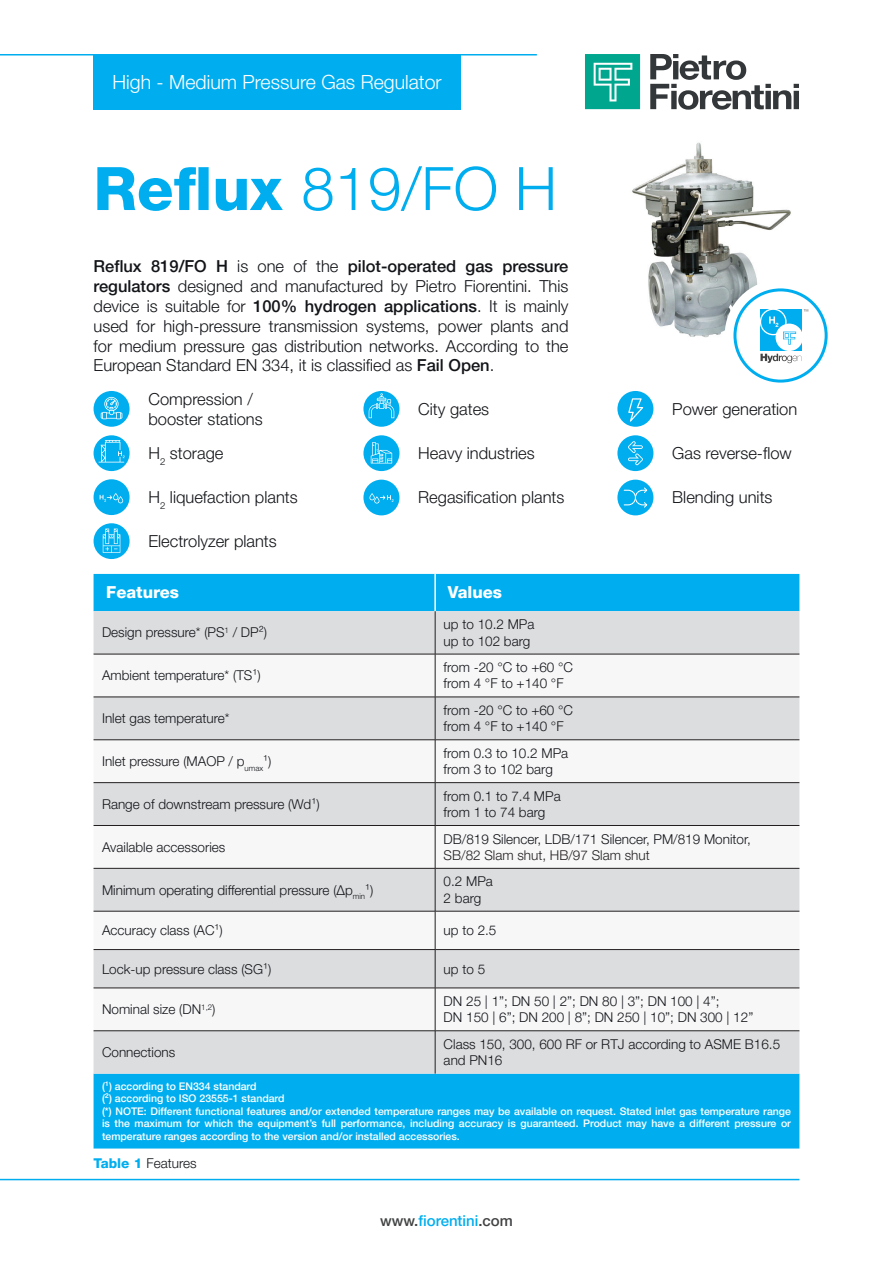
<style>
.page{position:relative;width:893px;height:1263px;background:#fff}
.page>*{position:absolute;margin:0;border:0;box-sizing:border-box;transform-origin:0 0}
.Titolo_Capitolo{font:300 60px "Helvetica Neue LT Pro";color:#00aeef}
.t1{font:300 19.5px "Helvetica Neue LT Pro";color:#fff}
.Testo{font:300 16.5px/19.8px "Helvetica Neue LT Pro";color:#121418;text-align:justify}
.titoli_tabella_bianc{font:800 16.5px "Helvetica Neue LT Pro";color:#fff}
.titoletto_technische{font:500 15px "Helvetica Neue LT Pro";color:#00aeef}
.testo_tabella{font:300 13.5px/16.2px "Helvetica Neue LT Pro";color:#121418}
.testo_tabella-2{font:500 10.5px/12.6px "Helvetica Neue LT Pro";color:#fff;text-align:justify}
.s1{font-weight:800}
.s2{font-weight:500}
.s3{color:#231f20}
.s4{font-weight:800;color:#00aeef}
.s5{color:#414243}
</style>
<div class="page">
<hr style="left:0;top:54px;width:537px;height:2px;background:#00aeef">
<hr style="left:0;top:1179px;width:799px;height:1px;background:#00aeef">
<div style="left:94px;top:55px;width:367px;height:55px;background:#00aeef"></div>
<svg style="left:650px;top:54px;width:149px;height:56px"></svg>
<svg style="left:585px;top:54px;width:55px;height:55px;background:#25b39e"></svg>
<img style="left:632px;top:142px;width:159px;height:196px">
<svg style="left:94px;top:435px;width:36px;height:36px"></svg>
<svg style="left:99px;top:440px;width:26px;height:22px"></svg>
<svg style="left:363px;top:391px;width:36px;height:36px"></svg>
<svg style="left:369px;top:393px;width:25px;height:25px"></svg>
<div style="left:617px;top:391px;width:36px;height:36px;background:#00aeef;border-radius:50%"></div>
<svg style="left:628px;top:398px;width:15px;height:24px"></svg>
<div style="left:363px;top:480px;width:36px;height:35px;background:#00aeef;border-radius:50%"></div>
<svg style="left:369px;top:493px;width:24px;height:10px"></svg>
<div style="left:617px;top:435px;width:36px;height:36px;background:#00aeef;border-radius:50%"></div>
<svg style="left:628px;top:441px;width:15px;height:24px"></svg>
<div style="left:94px;top:391px;width:36px;height:36px;background:#00aeef;border-radius:50%"></div>
<svg style="left:101px;top:397px;width:21px;height:22px"></svg>
<div style="left:363px;top:435px;width:36px;height:36px;background:#00aeef;border-radius:50%"></div>
<svg style="left:371px;top:442px;width:21px;height:21px"></svg>
<div style="left:94px;top:574px;width:705px;height:574px;background:#00aeef"></div>
<div style="left:94px;top:611px;width:705px;height:462px;background:#dcdddf"></div>
<svg style="left:94px;top:655px;width:705px;height:375px"></svg>
<hr style="left:434px;top:574px;width:2px;height:37px;background:#fff">
<hr style="left:435px;top:611px;width:1px;height:43px;background:#231f20">
<hr style="left:94px;top:654px;width:341px;height:1px;background:#231f20">
<hr style="left:435px;top:654px;width:364px;height:1px;background:#231f20">
<hr style="left:435px;top:654px;width:1px;height:43px;background:#231f20">
<hr style="left:94px;top:697px;width:341px;height:1px;background:#231f20">
<hr style="left:435px;top:697px;width:364px;height:1px;background:#231f20">
<hr style="left:435px;top:697px;width:1px;height:43px;background:#231f20">
<hr style="left:94px;top:739px;width:341px;height:1px;background:#231f20">
<hr style="left:435px;top:739px;width:364px;height:1px;background:#231f20">
<hr style="left:435px;top:740px;width:1px;height:42px;background:#231f20">
<hr style="left:94px;top:782px;width:341px;height:1px;background:#231f20">
<hr style="left:435px;top:782px;width:364px;height:1px;background:#231f20">
<hr style="left:435px;top:783px;width:1px;height:42px;background:#231f20">
<hr style="left:94px;top:825px;width:341px;height:1px;background:#231f20">
<hr style="left:435px;top:825px;width:364px;height:1px;background:#231f20">
<hr style="left:435px;top:826px;width:1px;height:42px;background:#231f20">
<hr style="left:94px;top:868px;width:341px;height:1px;background:#231f20">
<hr style="left:435px;top:868px;width:364px;height:1px;background:#231f20">
<hr style="left:435px;top:868px;width:1px;height:43px;background:#231f20">
<hr style="left:94px;top:911px;width:341px;height:1px;background:#231f20">
<hr style="left:435px;top:911px;width:364px;height:1px;background:#231f20">
<hr style="left:435px;top:911px;width:1px;height:38px;background:#231f20">
<hr style="left:94px;top:949px;width:341px;height:1px;background:#231f20">
<hr style="left:435px;top:949px;width:364px;height:1px;background:#231f20">
<hr style="left:435px;top:950px;width:1px;height:38px;background:#231f20">
<hr style="left:94px;top:988px;width:341px;height:1px;background:#231f20">
<hr style="left:435px;top:988px;width:364px;height:1px;background:#231f20">
<hr style="left:435px;top:988px;width:1px;height:42px;background:#231f20">
<hr style="left:94px;top:1030px;width:341px;height:1px;background:#231f20">
<hr style="left:435px;top:1030px;width:364px;height:1px;background:#231f20">
<hr style="left:435px;top:1031px;width:1px;height:43px;background:#231f20">
<div style="left:725px;top:280px;width:111px;height:111px;background:#fff;border-radius:50%"></div>
<div style="left:733px;top:288px;width:95px;height:95px;border:3px solid #00aeef;border-radius:50%"></div>
<svg style="left:760px;top:309px;width:48px;height:54px"></svg>
<div style="left:94px;top:479px;width:36px;height:36px;background:#00aeef;border-radius:50%"></div>
<svg style="left:100px;top:493px;width:23px;height:10px"></svg>
<svg style="left:94px;top:523px;width:36px;height:36px"></svg>
<svg style="left:103px;top:529px;width:17px;height:24px"></svg>
<div style="left:617px;top:480px;width:36px;height:35px;background:#00aeef;border-radius:50%"></div>
<svg style="left:623px;top:487px;width:25px;height:21px"></svg>
<h2 class="t1" style="left:113px;top:70px;width:331px">High - Medium Pressure Gas Regulator</h2>
<p class="Titolo_Capitolo" style="left:94px;top:152px;width:465px"><span class="s1">Reflux</span> 819/FO H</p>
<p class="Testo" style="left:94px;top:256px;width:476px"><span class="s2">Reflux 819/FO H</span> is one of the <span class="s2">pilot-operated gas pressure regulators</span> designed and manufactured by Pietro Fiorentini. This device is suitable for <span class="s2">100% hydrogen applications</span>. It is mainly used for high-pressure transmission systems, power plants and for medium pressure gas distribution networks. According to the European Standard EN 334, it is classified as <span class="s2">Fail Open</span>.</p>
<p class="Testo" style="left:418px;top:399px;width:72px">City gates</p>
<p class="Testo" style="left:672px;top:399px;width:127px">Power generation</p>
<p class="Testo" style="left:148px;top:389px;width:106px">Compression /</p>
<p class="Testo" style="left:148px;top:409px;width:116px">booster stations</p>
<p class="Testo" style="left:148px;top:443px;width:77px">H<sub>2</sub> storage</p>
<p class="Testo" style="left:418px;top:443px;width:118px">Heavy industries</p>
<p class="Testo" style="left:418px;top:487px;width:148px">Regasification plants</p>
<p class="Testo" style="left:672px;top:443px;width:121px">Gas reverse-flow</p>
<p class="Testo" style="left:148px;top:487px;width:151px">H<sub>2</sub> liquefaction plants</p>
<p class="Testo" style="left:148px;top:531px;width:130px">Electrolyzer plants</p>
<p class="Testo" style="left:672px;top:487px;width:102px">Blending units</p>
<p class="titoli_tabella_bianc" style="left:106px;top:583px;width:74px">Features</p>
<p class="titoli_tabella_bianc" style="left:448px;top:583px;width:56px">Values</p>
<p class="testo_tabella" style="left:102px;top:624px;width:166px">Design pressure* (PS<sup>1</sup> / DP²)</p>
<p class="testo_tabella" style="left:444px;top:616px;width:92px">up to 10.2 MPa</p>
<p class="testo_tabella" style="left:444px;top:632px;width:88px">up to 102 barg</p>
<p class="testo_tabella" style="left:102px;top:667px;width:160px">Ambient temperature* (TS¹)</p>
<p class="testo_tabella" style="left:102px;top:710px;width:129px">Inlet gas temperature*</p>
<p class="testo_tabella" style="left:102px;top:753px;width:171px">Inlet pressure (MAOP / p<sub>umax</sub>¹)</p>
<p class="testo_tabella" style="left:102px;top:796px;width:219px">Range of downstream pressure (Wd¹)</p>
<p class="testo_tabella" style="left:444px;top:659px;width:131px">from -20 °C to +60 °C</p>
<p class="testo_tabella" style="left:444px;top:675px;width:121px">from 4 °F to +140 °F</p>
<p class="testo_tabella" style="left:444px;top:702px;width:131px">from -20 °C to +60 °C</p>
<p class="testo_tabella" style="left:444px;top:718px;width:121px">from 4 °F to +140 °F</p>
<p class="testo_tabella" style="left:444px;top:745px;width:126px">from 0.3 to 10.2 MPa</p>
<p class="testo_tabella" style="left:444px;top:761px;width:111px">from 3 to 102 barg</p>
<p class="testo_tabella" style="left:444px;top:787px;width:119px">from 0.1 to 7.4 MPa</p>
<p class="testo_tabella" style="left:444px;top:804px;width:103px">from 1 to 74 barg</p>
<p class="testo_tabella" style="left:102px;top:838px;width:125px">Available accessories</p>
<p class="testo_tabella" style="left:444px;top:830px;width:309px">DB/819 Silencer, LDB/171 Silencer, PM/819 Monitor,<br><span class="s3">SB/82 Slam shut, HB/97 Slam shut</span></p>
<p class="testo_tabella" style="left:102px;top:881px;width:273px">Minimum operating differential pressure (Δp<sub>min</sub>¹)</p>
<p class="testo_tabella" style="left:444px;top:873px;width:51px">0.2 MPa</p>
<p class="testo_tabella" style="left:444px;top:889px;width:39px">2 barg</p>
<p class="testo_tabella" style="left:102px;top:922px;width:122px">Accuracy class (AC¹)</p>
<p class="testo_tabella" style="left:444px;top:922px;width:54px">up to 2.5</p>
<p class="testo_tabella" style="left:102px;top:960px;width:171px">Lock-up pressure class (SG¹)</p>
<p class="testo_tabella" style="left:444px;top:960px;width:43px">up to 5</p>
<p class="testo_tabella" style="left:102px;top:1001px;width:115px">Nominal size (DN<sup>1,2</sup>)</p>
<p class="testo_tabella" style="left:444px;top:993px;width:311px">DN 25 | 1”; DN 50 | 2”; DN 80 | 3”; DN 100 | 4”;<br>DN 150 | 6”; DN 200 | 8”; DN 250 | 10”; DN 300 | 12”</p>
<p class="testo_tabella" style="left:102px;top:1044px;width:75px">Connections</p>
<p class="testo_tabella" style="left:444px;top:1036px;width:338px">Class 150, 300, 600 RF or RTJ according to ASME B16.5 and PN16</p>
<p class="testo_tabella-2" style="left:102px;top:1079px;width:156px">(¹) according to EN334 standard</p>
<p class="testo_tabella-2" style="left:102px;top:1092px;width:184px">(²) according to ISO 23555-1 standard</p>
<p class="testo_tabella-2" style="left:102px;top:1105px;width:690px">(*) NOTE: Different functional features and/or extended temperature ranges may be available on request. Stated inlet gas temperature range is the maximum for which the equipment’s full performance, including accuracy is guaranteed. Product may have a different pressure or temperature ranges according to the version and/or installed accessories.</p>
<p class="testo_tabella" style="left:94px;top:1155px;width:105px"><span class="s4">Table 1</span> Features</p>
<p class="titoletto_technische" style="left:380px;top:1211px;width:134px"><span class="s5">www.</span>fiorentini<span class="s5">.com</span></p>
</div>
